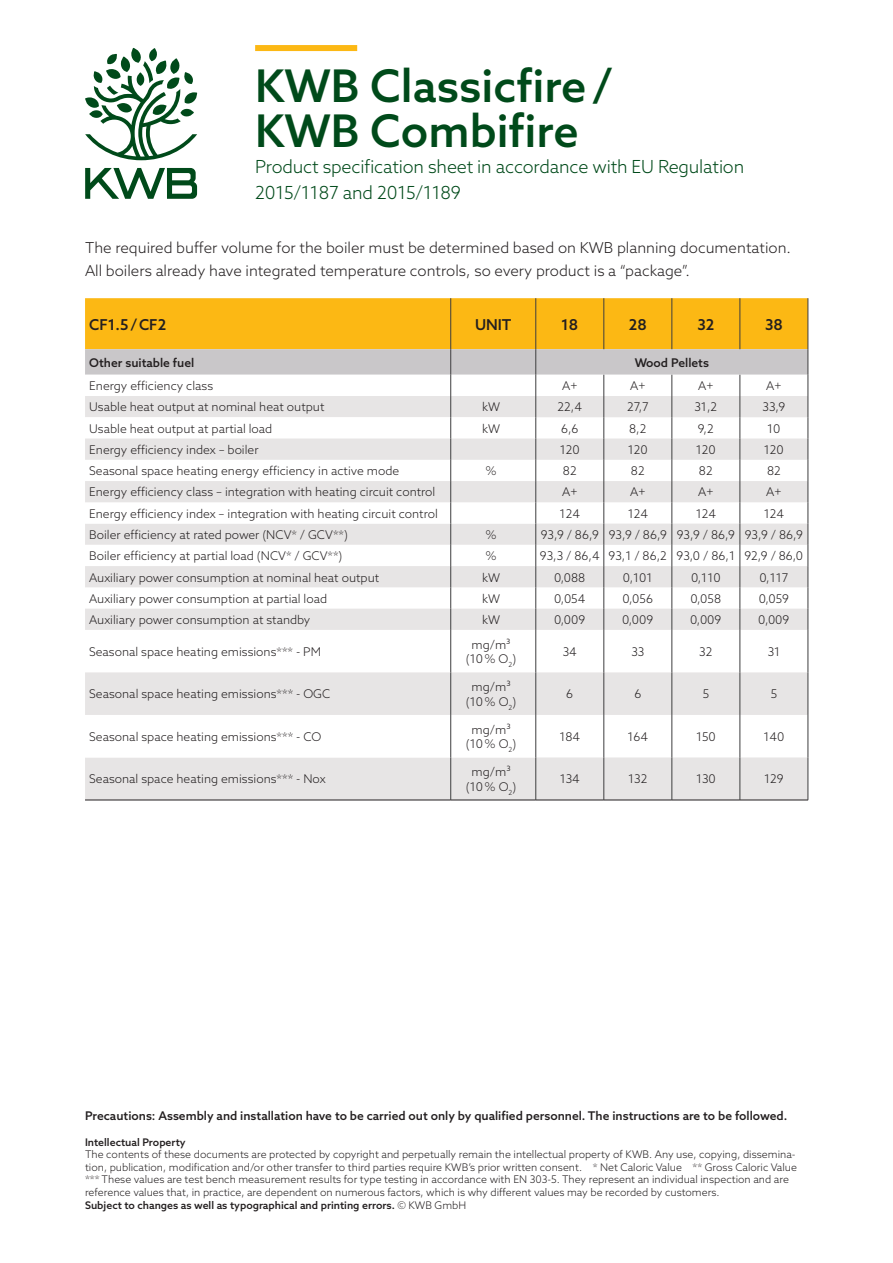
<style>
.page{position:relative;width:893px;height:1263px;background:#fff}
.page>*{position:absolute;margin:0;border:0;box-sizing:border-box;transform-origin:0 0}
.t1{font:500 45px/45px "Azo Sans";color:#004a1a}
.t2{font:300 18px/25.8px "Azo Sans";letter-spacing:-.01em;color:#004a1a}
.t3{font:300 15px/22.5px "Azo Sans";color:#231f20}
.t4{font:500 15px "Azo Sans";color:#231f20}
.t5{font:300 12px/14.4px "Azo Sans";color:#231f20;text-align:center}
.t6{font:500 12px "Azo Sans";color:#231f20}
.t7{font:300 10.5px/12.6px "Azo Sans";color:#231f20}
.t8{font:500 10.5px "Azo Sans";color:#231f20}
.s1{font-weight:500}
</style>
<div class="page">
<svg style="left:85px;top:48px;width:112px;height:112px"></svg>
<svg style="left:85px;top:168px;width:112px;height:31px"></svg>
<svg style="left:85px;top:630px;width:723px;height:170px;fill:#e7e5e5"></svg>
<svg style="left:85px;top:715px;width:450px;height:42px"></svg>
<svg style="left:85px;top:630px;width:450px;height:85px"></svg>
<hr style="left:450px;top:630px;width:1px;height:42px;background:#3e3e3f">
<hr style="left:450px;top:672px;width:1px;height:43px;background:#3e3e3f">
<hr style="left:450px;top:715px;width:1px;height:42px;background:#3e3e3f">
<hr style="left:450px;top:757px;width:1px;height:43px;background:#3e3e3f">
<hr style="left:535px;top:630px;width:1px;height:42px;background:#3e3e3f">
<hr style="left:604px;top:630px;width:1px;height:42px;background:#3e3e3f">
<hr style="left:672px;top:630px;width:1px;height:42px;background:#3e3e3f">
<hr style="left:740px;top:630px;width:1px;height:42px;background:#3e3e3f">
<hr style="left:808px;top:630px;width:1px;height:42px;background:#3e3e3f">
<hr style="left:535px;top:672px;width:1px;height:43px;background:#3e3e3f">
<hr style="left:604px;top:672px;width:1px;height:43px;background:#3e3e3f">
<hr style="left:672px;top:672px;width:1px;height:43px;background:#3e3e3f">
<hr style="left:740px;top:672px;width:1px;height:43px;background:#3e3e3f">
<hr style="left:808px;top:672px;width:1px;height:43px;background:#3e3e3f">
<hr style="left:535px;top:715px;width:1px;height:42px;background:#3e3e3f">
<hr style="left:604px;top:715px;width:1px;height:42px;background:#3e3e3f">
<hr style="left:672px;top:715px;width:1px;height:42px;background:#3e3e3f">
<hr style="left:740px;top:715px;width:1px;height:42px;background:#3e3e3f">
<hr style="left:808px;top:715px;width:1px;height:42px;background:#3e3e3f">
<hr style="left:535px;top:757px;width:1px;height:43px;background:#3e3e3f">
<hr style="left:604px;top:757px;width:1px;height:43px;background:#3e3e3f">
<hr style="left:672px;top:757px;width:1px;height:43px;background:#3e3e3f">
<hr style="left:740px;top:757px;width:1px;height:43px;background:#3e3e3f">
<hr style="left:808px;top:757px;width:1px;height:43px;background:#3e3e3f">
<svg style="left:85px;top:298px;width:724px;height:332px"></svg>
<hr style="left:85px;top:800px;width:366px;height:1px;background:#231f20">
<hr style="left:451px;top:800px;width:85px;height:1px;background:#231f20">
<hr style="left:536px;top:800px;width:68px;height:1px;background:#231f20">
<hr style="left:604px;top:800px;width:68px;height:1px;background:#231f20">
<hr style="left:672px;top:800px;width:68px;height:1px;background:#231f20">
<hr style="left:740px;top:800px;width:68px;height:1px;background:#231f20">
<div style="left:255px;top:45px;width:102px;height:6px;background:#fcb814"></div>
<h1 class="t1" style="left:255px;top:63px;width:359px">KWB Classicfire/<br>KWB Combifire</h1>
<h2 class="t2" style="left:255px;top:153px;width:491px">Product specification sheet in accordance with EU Regulation<br>2015/1187 and 2015/1189</h2>
<p class="t3" style="left:85px;top:236px;width:708px">The required buffer volume for the boiler must be determined based on KWB planning documentation.<br>All boilers already have integrated temperature controls, so every product is a “package”.</p>
<p class="t4" style="left:89px;top:314px;width:78px">CF1.5/CF2</p>
<p class="t4" style="left:475px;top:314px;width:38px">UNIT</p>
<p class="t4" style="left:561px;top:314px;width:19px">18</p>
<p class="t4" style="left:629px;top:314px;width:19px">28</p>
<p class="t4" style="left:697px;top:314px;width:19px">32</p>
<p class="t4" style="left:765px;top:314px;width:19px">38</p>
<p class="t6" style="left:89px;top:354px;width:107px">Other suitable fuel</p>
<p class="t6" style="left:635px;top:354px;width:76px">Wood Pellets</p>
<p class="t5" style="left:89px;top:378px;width:125px">Energy efficiency class</p>
<p class="t5" style="left:562px;top:378px;width:17px">A+</p>
<p class="t5" style="left:630px;top:378px;width:17px">A+</p>
<p class="t5" style="left:698px;top:378px;width:17px">A+</p>
<p class="t5" style="left:766px;top:378px;width:17px">A+</p>
<p class="t5" style="left:89px;top:400px;width:237px">Usable heat output at nominal heat output</p>
<p class="t5" style="left:482px;top:400px;width:20px">kW</p>
<p class="t5" style="left:558px;top:400px;width:26px">22,4</p>
<p class="t5" style="left:627px;top:400px;width:23px">27,7</p>
<p class="t5" style="left:694px;top:400px;width:24px">31,2</p>
<p class="t5" style="left:762px;top:400px;width:24px">33,9</p>
<p class="t5" style="left:89px;top:421px;width:185px">Usable heat output at partial load</p>
<p class="t5" style="left:482px;top:421px;width:20px">kW</p>
<p class="t5" style="left:561px;top:421px;width:19px">6,6</p>
<p class="t5" style="left:629px;top:421px;width:19px">8,2</p>
<p class="t5" style="left:698px;top:421px;width:17px">9,2</p>
<p class="t5" style="left:767px;top:421px;width:15px">10</p>
<p class="t5" style="left:89px;top:442px;width:171px">Energy efficiency index – boiler</p>
<p class="t5" style="left:560px;top:442px;width:21px">120</p>
<p class="t5" style="left:628px;top:442px;width:21px">120</p>
<p class="t5" style="left:696px;top:442px;width:21px">120</p>
<p class="t5" style="left:764px;top:442px;width:21px">120</p>
<p class="t5" style="left:89px;top:464px;width:311px">Seasonal space heating energy efficiency in active mode</p>
<p class="t5" style="left:485px;top:464px;width:13px">%</p>
<p class="t5" style="left:563px;top:464px;width:15px">82</p>
<p class="t5" style="left:631px;top:464px;width:15px">82</p>
<p class="t5" style="left:699px;top:464px;width:15px">82</p>
<p class="t5" style="left:767px;top:464px;width:15px">82</p>
<p class="t5" style="left:89px;top:485px;width:348px">Energy efficiency class – integration with heating circuit control</p>
<p class="t5" style="left:562px;top:485px;width:17px">A+</p>
<p class="t5" style="left:630px;top:485px;width:17px">A+</p>
<p class="t5" style="left:698px;top:485px;width:17px">A+</p>
<p class="t5" style="left:766px;top:485px;width:17px">A+</p>
<p class="t5" style="left:89px;top:506px;width:350px">Energy efficiency index – integration with heating circuit control</p>
<p class="t5" style="left:560px;top:506px;width:22px">124</p>
<p class="t5" style="left:628px;top:506px;width:22px">124</p>
<p class="t5" style="left:696px;top:506px;width:22px">124</p>
<p class="t5" style="left:764px;top:506px;width:22px">124</p>
<p class="t5" style="left:89px;top:527px;width:260px">Boiler efficiency at rated power (NCV* / GCV**)</p>
<p class="t5" style="left:485px;top:527px;width:13px">%</p>
<p class="t5" style="left:541px;top:527px;width:264px">93,9 / 86,9 93,9 / 86,9 93,9 / 86,9 93,9 / 86,9</p>
<p class="t5" style="left:89px;top:549px;width:255px">Boiler efficiency at partial load (NCV* / GCV**)</p>
<p class="t5" style="left:485px;top:549px;width:13px">%</p>
<p class="t5" style="left:540px;top:549px;width:265px">93,3 / 86,4 93,1 / 86,2 93,0 / 86,1 92,9 / 86,0</p>
<p class="t5" style="left:89px;top:570px;width:292px">Auxiliary power consumption at nominal heat output</p>
<p class="t5" style="left:482px;top:570px;width:20px">kW</p>
<p class="t5" style="left:554px;top:570px;width:33px">0,088</p>
<p class="t5" style="left:623px;top:570px;width:31px">0,101</p>
<p class="t5" style="left:691px;top:570px;width:31px">0,110</p>
<p class="t5" style="left:759px;top:570px;width:30px">0,117</p>
<p class="t5" style="left:89px;top:591px;width:239px">Auxiliary power consumption at partial load</p>
<p class="t5" style="left:482px;top:591px;width:20px">kW</p>
<p class="t5" style="left:554px;top:591px;width:32px">0,054</p>
<p class="t5" style="left:622px;top:591px;width:32px">0,056</p>
<p class="t5" style="left:690px;top:591px;width:32px">0,058</p>
<p class="t5" style="left:759px;top:591px;width:32px">0,059</p>
<p class="t5" style="left:89px;top:612px;width:223px">Auxiliary power consumption at standby</p>
<p class="t5" style="left:482px;top:612px;width:20px">kW</p>
<p class="t5" style="left:554px;top:612px;width:33px">0,009</p>
<p class="t5" style="left:622px;top:612px;width:33px">0,009</p>
<p class="t5" style="left:690px;top:612px;width:33px">0,009</p>
<p class="t5" style="left:758px;top:612px;width:33px">0,009</p>
<p class="t5" style="left:89px;top:644px;width:233px">Seasonal space heating emissions*** - PM</p>
<p class="t5" style="left:466px;top:637px;width:52px">mg/m³ (10% O<sub>2</sub>)</p>
<p class="t5" style="left:563px;top:644px;width:16px">34</p>
<p class="t5" style="left:631px;top:644px;width:15px">33</p>
<p class="t5" style="left:699px;top:644px;width:15px">32</p>
<p class="t5" style="left:768px;top:644px;width:14px">31</p>
<p class="t5" style="left:89px;top:687px;width:243px">Seasonal space heating emissions*** - OGC</p>
<p class="t5" style="left:466px;top:680px;width:52px">mg/m³ (10% O<sub>2</sub>)</p>
<p class="t5" style="left:566px;top:687px;width:8px">6</p>
<p class="t5" style="left:634px;top:687px;width:8px">6</p>
<p class="t5" style="left:703px;top:687px;width:8px">5</p>
<p class="t5" style="left:771px;top:687px;width:8px">5</p>
<p class="t5" style="left:89px;top:729px;width:234px">Seasonal space heating emissions*** - CO</p>
<p class="t5" style="left:466px;top:722px;width:52px">mg/m³ (10% O<sub>2</sub>)</p>
<p class="t5" style="left:559px;top:729px;width:22px">184</p>
<p class="t5" style="left:628px;top:729px;width:22px">164</p>
<p class="t5" style="left:696px;top:729px;width:21px">150</p>
<p class="t5" style="left:763px;top:729px;width:22px">140</p>
<p class="t5" style="left:89px;top:772px;width:238px">Seasonal space heating emissions*** - Nox</p>
<p class="t5" style="left:466px;top:764px;width:52px">mg/m³ (10% O<sub>2</sub>)</p>
<p class="t5" style="left:560px;top:772px;width:22px">134</p>
<p class="t5" style="left:628px;top:772px;width:21px">132</p>
<p class="t5" style="left:696px;top:772px;width:21px">130</p>
<p class="t5" style="left:764px;top:772px;width:21px">129</p>
<p class="t6" style="left:85px;top:1108px;width:704px">Precautions: Assembly and installation have to be carried out only by qualified personnel. The instructions are to be followed.</p>
<p class="t8" style="left:85px;top:1135px;width:102px">Intellectual Property</p>
<p class="t7" style="left:85px;top:1148px;width:713px">The contents of these documents are protected by copyright and perpetually remain the intellectual property of KWB. Any use, copying, dissemina&shy;tion, publication, modification and/or other transfer to third parties require KWB’s prior written consent. * Net Caloric Value ** Gross Caloric Value *** These values are test bench measurement results for type testing in accordance with EN 303-5. They represent an individual inspection and are reference values that, in practice, are dependent on numerous factors, which is why different values may be recorded by customers.<br><span class="s1">Subject to changes as well as typographical and printing errors.</span> © KWB GmbH</p>
</div>
